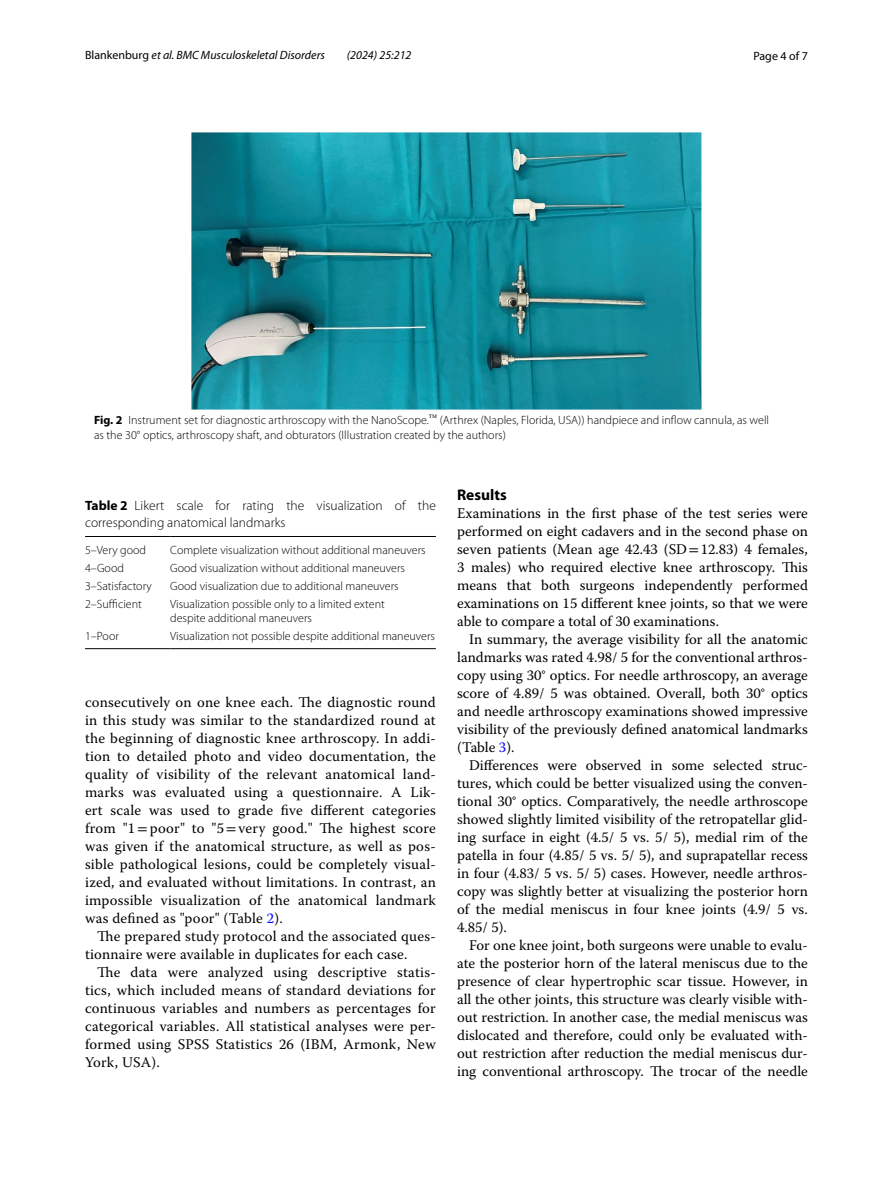
<style>
.page{position:relative;width:893px;height:1187px;background:#fff}
.page>*{position:absolute;margin:0;border:0;box-sizing:border-box;transform-origin:0 0}
.t1{font:700 15.45px "Myriad Pro";color:#000}
.t2{font:14.7px/18px "Warnock Pro";letter-spacing:.01em;color:#000;text-align:justify}
.t3{font:300 13.5px/16.5px "Myriad Pro";color:#000}
.t4{font:300 12px/15px "Myriad Pro";color:#000}
.t5{font:italic 12px "Myriad Pro";color:#000}
.t6{font:12px "Myriad Pro";color:#000}
.s1{font-style:normal}
.s2{font-weight:700}
.s3{font-family:"STIX"}
.s4{color:#00f}
</style>
<div class="page">
<img style="left:191px;top:133px;width:511px;height:276px">
<hr style="left:85px;top:536px;width:85px;height:1px;background:#000">
<hr style="left:170px;top:536px;width:266px;height:1px;background:#000">
<hr style="left:85px;top:648px;width:85px;height:1px;background:#000">
<hr style="left:170px;top:648px;width:266px;height:1px;background:#000">
<p class="t5" style="left:85px;top:48px;width:241px"><span class="s1">Blankenburg</span> et al. BMC Musculoskeletal Disorders</p>
<p class="t5" style="left:347px;top:48px;width:66px">(2024) 25:212</p>
<p class="t6" style="left:753px;top:48px;width:56px">Page 4 of 7</p>
<p class="t4" style="left:94px;top:413px;width:676px"><span class="s2">Fig. 2</span> Instrument set for diagnostic arthroscopy with the NanoScope.<sup>™</sup> (Arthrex (Naples, Florida, USA)) handpiece and inflow cannula, as well as the 30° optics, arthroscopy shaft, and obturators (Illustration created by the authors)</p>
<p class="t3" style="left:85px;top:497px;width:352px"><span class="s2">Table 2</span> Likert scale for rating the visualization of the corresponding anatomical landmarks</p>
<p class="t4" style="left:85px;top:542px;width:63px">5–Very good</p>
<p class="t4" style="left:170px;top:542px;width:257px">Complete visualization without additional maneuvers</p>
<p class="t4" style="left:85px;top:560px;width:40px">4–Good</p>
<p class="t4" style="left:170px;top:560px;width:236px">Good visualization without additional maneuvers</p>
<p class="t4" style="left:85px;top:579px;width:68px">3–Satisfactory</p>
<p class="t4" style="left:170px;top:579px;width:230px">Good visualization due to additional maneuvers</p>
<p class="t4" style="left:85px;top:597px;width:58px">2–Sufficient</p>
<p class="t4" style="left:170px;top:597px;width:216px;line-height:13.5px">Visualization possible only to a limited extent despite additional maneuvers</p>
<p class="t4" style="left:85px;top:628px;width:35px">1–Poor</p>
<p class="t4" style="left:170px;top:628px;width:266px">Visualization not possible despite additional maneuvers</p>
<p class="t2" style="left:85px;top:692px;width:352px">consecutively on one knee each. The diagnostic round in this study was similar to the standardized round at the beginning of diagnostic knee arthroscopy. In addi&shy;tion to detailed photo and video documentation, the quality of visibility of the relevant anatomical land&shy;marks was evaluated using a questionnaire. A Lik&shy;ert scale was used to grade five different categories from "1<span class="s3">=</span>poor" to "5<span class="s3">=</span>very good." The highest score was given if the anatomical structure, as well as pos&shy;sible pathological lesions, could be completely visual&shy;ized, and evaluated without limitations. In contrast, an impossible visualization of the anatomical landmark was defined as "poor" (Table <span class="s4">2</span>).</p>
<p class="t2" style="left:85px;top:926px;width:352px;text-indent:12px">The prepared study protocol and the associated ques&shy;tionnaire were available in duplicates for each case.</p>
<p class="t2" style="left:85px;top:962px;width:352px;text-indent:12px">The data were analyzed using descriptive statis&shy;tics, which included means of standard deviations for continuous variables and numbers as percentages for categorical variables. All statistical analyses were per&shy;formed using SPSS Statistics 26 (IBM, Armonk, New York, USA).</p>
<p class="t1" style="left:457px;top:484px;width:51px">Results</p>
<p class="t2" style="left:457px;top:503px;width:352px">Examinations in the first phase of the test series were performed on eight cadavers and in the second phase on seven patients (Mean age 42.43 (SD<span class="s3">=</span>12.83) 4 females, 3 males) who required elective knee arthroscopy. This means that both surgeons independently performed examinations on 15 different knee joints, so that we were able to compare a total of 30 examinations.</p>
<p class="t2" style="left:457px;top:629px;width:352px;text-indent:12px">In summary, the average visibility for all the anatomic landmarks was rated 4.98/ 5 for the conventional arthros&shy;copy using 30° optics. For needle arthroscopy, an average score of 4.89/ 5 was obtained. Overall, both 30° optics and needle arthroscopy examinations showed impressive visibility of the previously defined anatomical landmarks (Table <span class="s4">3</span>).</p>
<p class="t2" style="left:457px;top:755px;width:352px;text-indent:12px">Differences were observed in some selected struc&shy;tures, which could be better visualized using the conven&shy;tional 30° optics. Comparatively, the needle arthroscope showed slightly limited visibility of the retropatellar glid&shy;ing surface in eight (4.5/ 5 vs. 5/ 5), medial rim of the patella in four (4.85/ 5 vs. 5/ 5), and suprapatellar recess in four (4.83/ 5 vs. 5/ 5) cases. However, needle arthros&shy;copy was slightly better at visualizing the posterior horn of the medial meniscus in four knee joints (4.9/ 5 vs.<br>4.85/ 5).</p>
<p class="t2" style="left:457px;top:935px;width:352px;text-indent:12px">For one knee joint, both surgeons were unable to evalu&shy;ate the posterior horn of the lateral meniscus due to the presence of clear hypertrophic scar tissue. However, in all the other joints, this structure was clearly visible with&shy;out restriction. In another case, the medial meniscus was dislocated and therefore, could only be evaluated with&shy;out restriction after reduction the medial meniscus dur&shy;ing conventional arthroscopy. The trocar of the needle</p>
</div>
